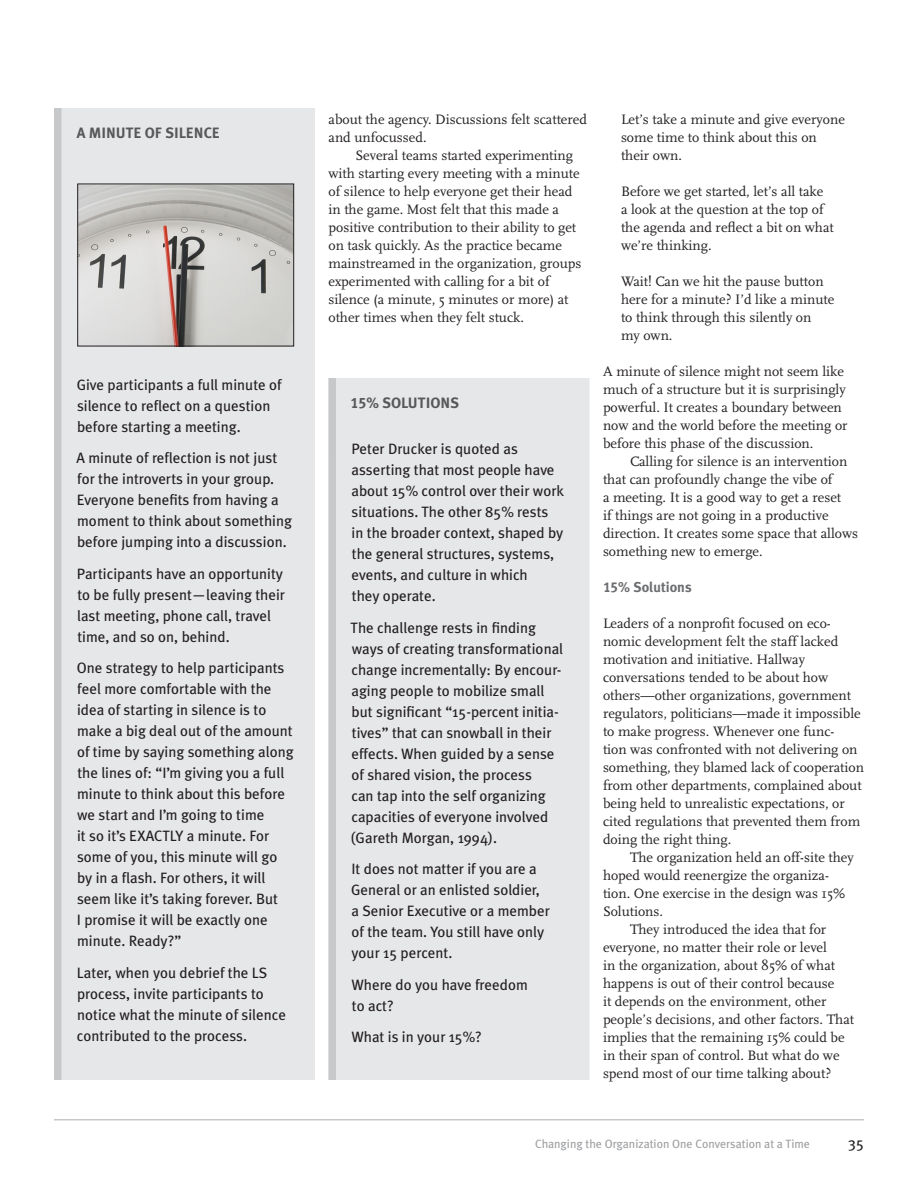
<style>
.page{position:relative;width:918px;height:1188px;background:#fff}
.page>*{position:absolute;margin:0;border:0;box-sizing:border-box;transform-origin:0 0}
.Sidebar_Meta{font:15px/21px "Meta Plus";color:#231f20}
.Figure_title{font:700 15px "Meta Plus";color:#57585a}
.body_text{font:14.25px/18px "Scala";color:#231f20}
.body_text-no_indent{font:14.25px/18px "Scala";color:#231f20}
.body_text-indented_e{font:14.25px/18px "Scala";color:#231f20}
.B_Heads{font:700 14.25px "Meta Plus";color:#6c6d70}
.Footer__odd{font:12px "Meta Plus";color:#9d9fa2}
.s1{font-family:"Meta Plus Bold Caps";font-weight:400}
</style>
<div class="page">
<hr style="left:54px;top:1119px;width:810px;height:1px;background:#c7c8ca">
<div style="left:54px;top:108px;width:261px;height:972px;background:#e6e7e9"></div>
<div style="left:54px;top:108px;width:8px;height:972px;background:#c7c8ca"></div>
<img style="left:79px;top:186px;width:213px;height:158px">
<div style="left:77px;top:184px;width:217px;height:162px;border:1px solid #231f20"></div>
<div style="left:328px;top:378px;width:262px;height:702px;background:#e6e7e9"></div>
<div style="left:328px;top:378px;width:8px;height:702px;background:#c7c8ca"></div>
<p class="Figure_title" style="left:77px;top:124px;width:145px">A MINUTE OF SILENCE</p>
<p class="Sidebar_Meta" style="left:77px;top:374px;width:207px">Give participants a full minute of silence to reflect on a question before starting a meeting.</p>
<p class="Sidebar_Meta" style="left:77px;top:447px;width:217px">A minute of reflection is not just for the introverts in your group.<br>Everyone benefits from having a moment to think about something before jumping into a discussion.</p>
<p class="Sidebar_Meta" style="left:77px;top:563px;width:209px">Participants have an opportunity to be fully present—leaving their last meeting, phone call, travel time, and so on, behind.</p>
<p class="Sidebar_Meta" style="left:77px;top:657px;width:218px">One strategy to help participants feel more comfortable with the idea of starting in silence is to make a big deal out of the amount of time by saying something along the lines of: “I’m giving you a full minute to think about this before we start and I’m going to time<br>it so it’s EXACTLY a minute. For some of you, this minute will go by in a flash. For others, it will seem like it’s taking forever. But<br>I promise it will be exactly one minute. Ready?”</p>
<p class="Sidebar_Meta" style="left:77px;top:962px;width:211px">Later, when you debrief the LS process, invite participants to notice what the minute of silence contributed to the process.</p>
<p class="body_text-no_indent" style="left:328px;top:110px;width:260px">about the agency. Discussions felt scattered and unfocussed.</p>
<p class="body_text" style="left:328px;top:146px;width:255px;text-indent:27px">Several teams started experimenting with starting every meeting with a minute of silence to help everyone get their head in the game. Most felt that this made a positive contribution to their ability to get on task quickly. As the practice became mainstreamed in the organization, groups experimented with calling for a bit of silence (a minute, 5 minutes or more) at other times when they felt stuck.</p>
<p class="Figure_title" style="left:350px;top:394px;width:110px"><span class="s1">15</span>% SOLUTIONS</p>
<p class="Sidebar_Meta" style="left:351px;top:438px;width:214px">Peter Drucker is quoted as asserting that most people have about 15% control over their work situations. The other 85% rests<br>in the broader context, shaped by the general structures, -systems, events, and culture in which<br>they operate.</p>
<p class="Sidebar_Meta" style="left:351px;top:617px;width:214px">The challenge rests in finding ways of creating transformational change incrementally: By encour&shy;aging people to mobilize small but significant “15-percent initia&shy;tives” that can snowball in their effects. When guided by a sense of shared vision, the process<br>can tap into the self organizing capacities of everyone involved (Gareth -Morgan, 1994).</p>
<p class="Sidebar_Meta" style="left:351px;top:858px;width:200px">It does not matter if you are a<br>General or an enlisted soldier, a Senior Executive or a member of the team. You still have only your 15 percent.</p>
<p class="Sidebar_Meta" style="left:351px;top:974px;width:178px">Where do you have freedom to act?</p>
<p class="Sidebar_Meta" style="left:351px;top:1026px;width:132px">What is in your 15%?</p>
<p class="body_text-indented_e" style="left:621px;top:110px;width:225px">Let’s take a minute and give everyone some time to think about this on their own.</p>
<p class="body_text-indented_e" style="left:621px;top:182px;width:214px">Before we get started, let’s all take<br>a look at the question at the top of the agenda and reflect a bit on what we’re thinking.</p>
<p class="body_text-indented_e" style="left:621px;top:272px;width:215px">Wait! Can we hit the pause button here for a minute? I’d like a minute to think through this silently on<br>my own.</p>
<p class="body_text-no_indent" style="left:603px;top:362px;width:246px">A minute of silence might not seem like much of a structure but it is surprisingly powerful. It creates a boundary between now and the world before the meeting or before this phase of the discussion.</p>
<p class="body_text" style="left:603px;top:452px;width:257px;text-indent:27px">Calling for silence is an intervention that can profoundly change the vibe of<br>a meeting. It is a good way to get a reset<br>if things are not going in a productive direction. It creates some space that allows something new to emerge.</p>
<p class="B_Heads" style="left:603px;top:579px;width:90px"><span class="s1">15</span>% Solutions</p>
<p class="body_text-no_indent" style="left:603px;top:614px;width:262px">Leaders of a nonprofit focused on eco&shy;nomic development felt the staff lacked motivation and initiative. Hallway conversations tended to be about how others—other organizations, government regulators, politicians—made it impossible to make progress. Whenever one func-<br>tion was confronted with not delivering on something, they blamed lack of cooperation from other departments, complained about being held to unrealistic expectations, or cited regulations that prevented them from doing the right thing.</p>
<p class="body_text" style="left:603px;top:848px;width:252px;text-indent:27px">The organization held an off-site they hoped would reenergize the organiza&shy;tion. One exercise in the design was 15%<br>Solutions.</p>
<p class="body_text" style="left:603px;top:920px;width:253px;text-indent:27px">They introduced the idea that for everyone, no matter their role or level<br>in the organization, about 85% of what happens is out of their control because<br>it depends on the environment, other people’s decisions, and other factors. That implies that the remaining 15% could be in their span of control. But what do we spend most of our time talking about?</p>
<p class="Footer__odd" style="left:535px;top:1136px;width:276px">Changing the Organization One Conversation at a Time</p>
<p class="Sidebar_Meta" style="left:848px;top:1132px;width:17px">35</p>
</div>
